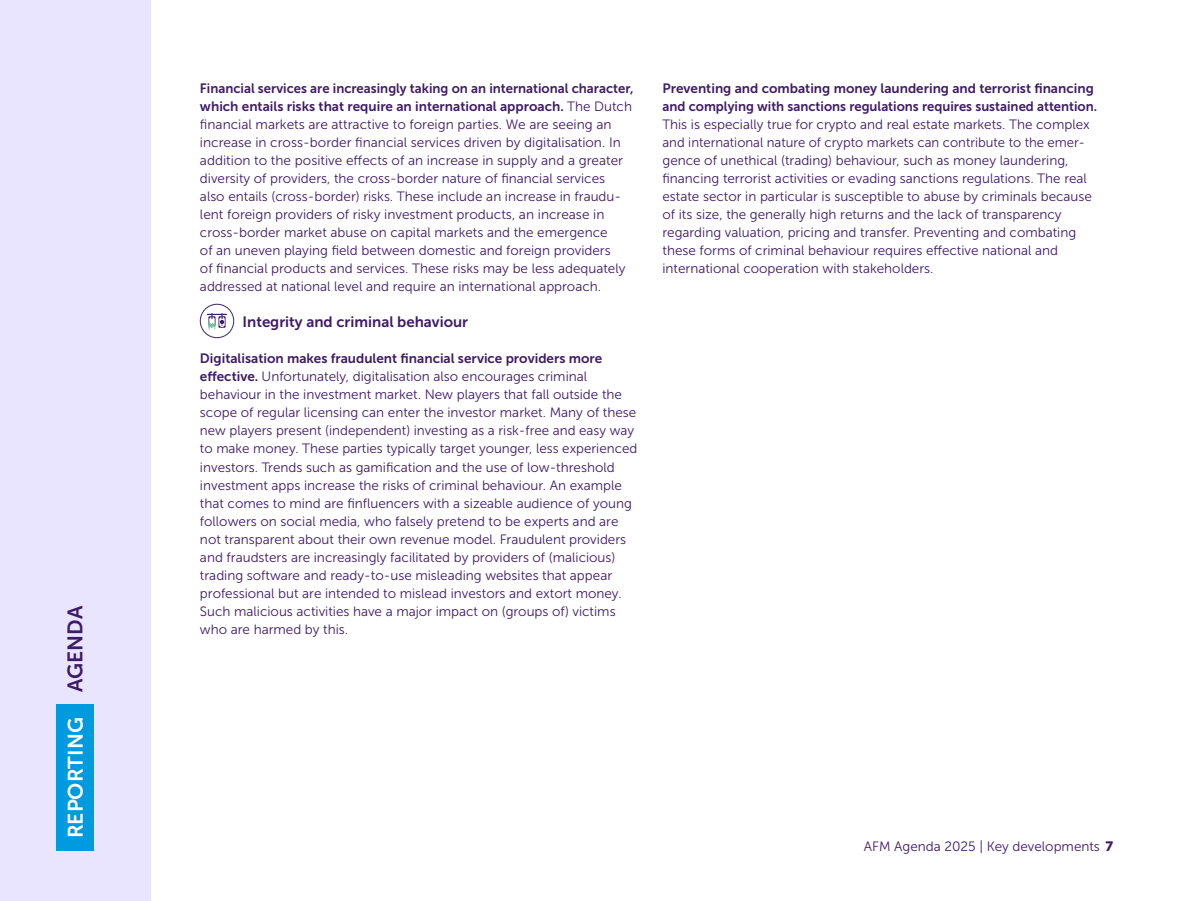
<style>
.page{position:relative;width:1200px;height:901px;background:#fff}
.page>*{position:absolute;margin:0;border:0;box-sizing:border-box;transform-origin:0 0}
.t1{font:21px "Museo Sans";color:#fff}
.H3_Subparagraafkop{font:15px "Museo Sans 700";color:#3e1b68}
.P_Platte_tekst_bold_zin{font:13.5px/18px "Museo Sans 300";color:#3e1b68}
.t2{font:13.5px "Museo Sans";color:#3e1b68}
.s1{color:#3e1b68}
.s2{font-family:"Museo Sans 700"}
.s3{font-family:"Museo Sans 900"}
</style>
<div class="page">
<div style="left:0;top:0;width:150px;height:900px;background:#e9e5ff"></div>
<div style="left:56px;top:704px;width:38px;height:146px;background:#009ade"></div>
<div style="left:200px;top:304px;width:34px;height:34px;border:1px solid #3d2766;border-radius:50%"></div>
<svg style="left:208px;top:315px;width:18px;height:15px"></svg>
<hr style="left:207px;top:313px;width:20px;height:2px;background:#3e1b68">
<h1 class="t1" style="left:64px;top:837px;width:234px;rotate:-90deg">REPORTING <span class="s1">AGENDA</span></h1>
<p class="P_Platte_tekst_bold_zin" style="left:200px;top:79px;width:435px"><span class="s2">Financial services are increasingly taking on an international character, which entails risks that require an international approach.</span> The Dutch financial markets are attractive to foreign parties. We are seeing an increase in cross-border financial services driven by digitalisation. In addition to the positive effects of an increase in supply and a greater diversity of providers, the cross-border nature of financial services<br>also entails (cross-border) risks. These include an increase in fraudu&shy;lent foreign providers of risky investment products, an increase in cross-border market abuse on capital markets and the emergence<br>of an uneven playing field between domestic and foreign providers<br>of financial products and services. These risks may be less adequately addressed at national level and require an international approach.</p>
<h3 class="H3_Subparagraafkop" style="left:243px;top:313px;width:227px">Integrity and criminal behaviour</h3>
<p class="P_Platte_tekst_bold_zin" style="left:200px;top:349px;width:439px"><span class="s2">Digitalisation makes fraudulent financial service providers more effective.</span> Unfortunately, digitalisation also encourages criminal behaviour in the investment market. New players that fall outside the scope of regular licensing can enter the investor market. Many of these new players present (independent) investing as a risk-free and easy way to make money. These parties typically target younger, less experienced investors. Trends such as gamification and the use of low-threshold investment apps increase the risks of criminal behaviour. An example that comes to mind are finfluencers with a sizeable audience of young followers on social media, who falsely pretend to be experts and are not transparent about their own revenue model. Fraudulent providers and fraudsters are increasingly facilitated by providers of (malicious) trading software and ready-to-use misleading websites that appear professional but are intended to mislead investors and extort money.<br>Such malicious activities have a major impact on (groups of) victims who are harmed by this.</p>
<p class="P_Platte_tekst_bold_zin" style="left:662px;top:79px;width:436px"><span class="s2">Preventing and combating money laundering and terrorist financing and complying with sanctions regulations requires sustained attention.<br></span>This is especially true for crypto and real estate markets. The complex and international nature of crypto markets can contribute to the emer&shy;gence of unethical (trading) behaviour, such as money laundering, financing terrorist activities or evading sanctions regulations. The real estate sector in particular is susceptible to abuse by criminals because of its size, the generally high returns and the lack of transparency regarding valuation, pricing and transfer. Preventing and combating these forms of criminal behaviour requires effective national and international cooperation with stakeholders.</p>
<p class="t2" style="left:864px;top:838px;width:251px">AFM Agenda 2025 | Key developments <span class="s3">7</span></p>
</div>
